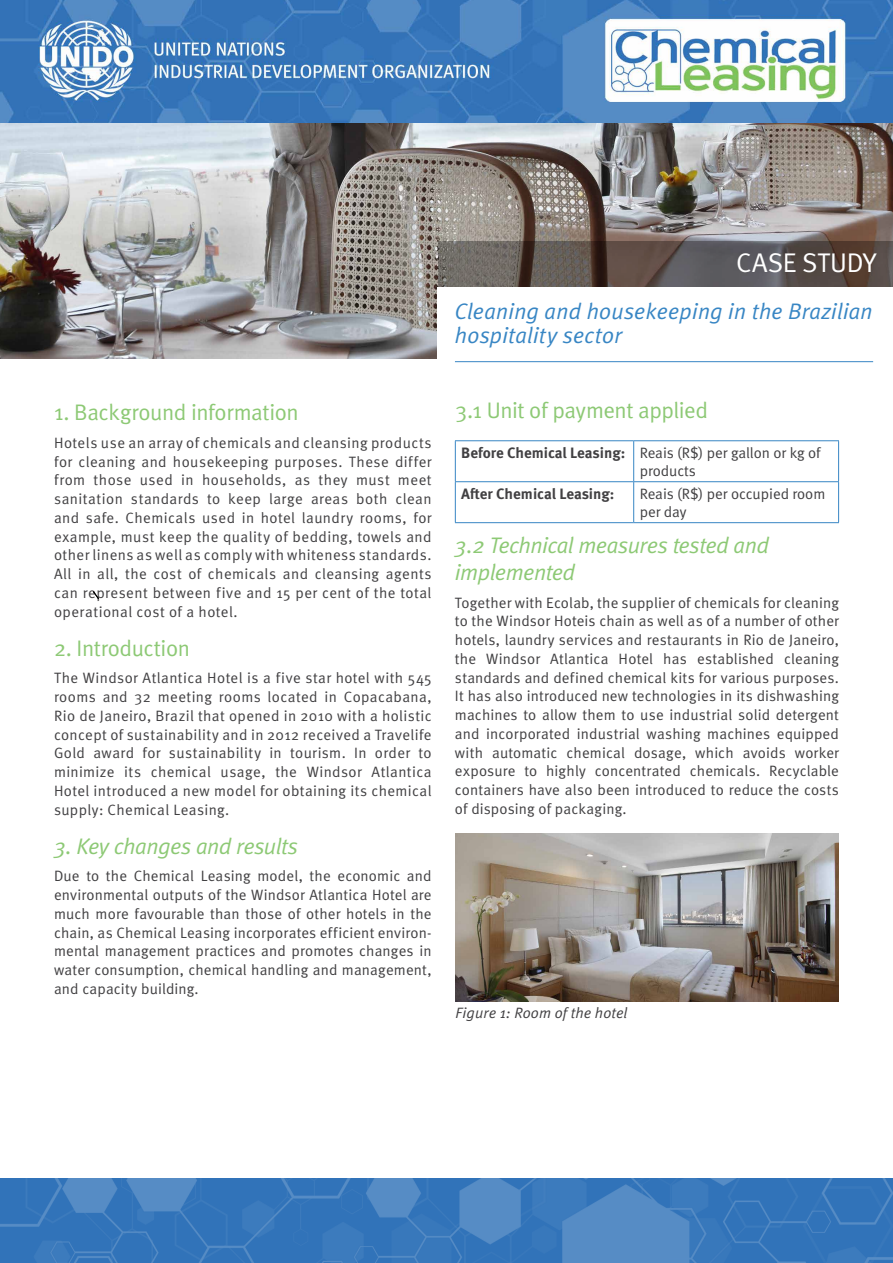
<style>
.page{position:relative;width:893px;height:1263px;background:#fff}
.page>*{position:absolute;margin:0;border:0;box-sizing:border-box;transform-origin:0 0}
.t1{font:27px "Meta Normal";color:#fff}
.t2{font:italic 22.5px/27px "Meta Normal";letter-spacing:-.025em;color:#8dc975}
.t3{font:22.5px "Meta Normal";letter-spacing:-.02em;color:#8dc975}
.t4{font:italic 22.5px/24px "Meta Plus";letter-spacing:.01em;color:#3886c4}
.t5{font:15px/18.8px "Meta Normal";letter-spacing:.015em;color:#414042;text-align:justify}
.t6{font:italic 15px "Meta Normal";letter-spacing:.01em;color:#414042}
.t7{font:700 15px "Meta OT";color:#414042}
.s1{font-family:"Meta OT";font-weight:700}
</style>
<div class="page">
<img style="left:0;top:0;width:893px;height:358px">
<svg style="left:438px;top:241px;width:455px;height:46px;background:#5d5451"></svg>
<div style="left:438px;top:287px;width:455px;height:91px;background:#fff"></div>
<hr style="left:455px;top:361px;width:418px;height:1px;background:#3886c4">
<img style="left:0;top:1179px;width:893px;height:84px">
<hr style="left:455px;top:440px;width:179px;height:1px;background:#3886c4">
<hr style="left:455px;top:441px;width:1px;height:40px;background:#3886c4">
<hr style="left:634px;top:440px;width:205px;height:1px;background:#3886c4">
<hr style="left:633px;top:441px;width:1px;height:40px;background:#3886c4">
<hr style="left:838px;top:441px;width:1px;height:40px;background:#3886c4">
<hr style="left:455px;top:481px;width:179px;height:1px;background:#3886c4">
<hr style="left:455px;top:482px;width:1px;height:40px;background:#3886c4">
<hr style="left:634px;top:481px;width:205px;height:1px;background:#3886c4">
<hr style="left:633px;top:482px;width:1px;height:40px;background:#3886c4">
<hr style="left:838px;top:482px;width:1px;height:40px;background:#3886c4">
<hr style="left:455px;top:522px;width:179px;height:1px;background:#3886c4">
<hr style="left:634px;top:522px;width:205px;height:1px;background:#3886c4">
<svg style="left:93px;top:591px;width:6px;height:8px"></svg>
<img style="left:455px;top:833px;width:384px;height:168px">
<h2 class="t3" style="left:54px;top:399px;width:246px">1. Background information</h2>
<p class="t5" style="left:54px;top:433px;width:379px">Hotels use an array of chemicals and cleansing products for cleaning and housekeeping purposes. These differ from those used in households, as they must meet sanitation standards to keep large areas both clean and safe. Chemicals used in hotel laundry rooms, for example, must keep the quality of bedding, towels and other linens as well as comply with whiteness standards.<br>All in all, the cost of chemicals and cleansing agents can represent between five and 15 per cent of the total operational cost of a hotel.</p>
<h2 class="t3" style="left:54px;top:635px;width:138px">2. Introduction</h2>
<p class="t5" style="left:54px;top:669px;width:379px">The Windsor Atlantica Hotel is a five star hotel with 545 rooms and 32 meeting rooms located in Copacabana, Rio de Janeiro, Brazil that opened in 2010 with a holistic concept of sustainability and in 2012 received a Travelife Gold award for sustainability in tourism. In order to minimize its chemical usage, the Windsor Atlantica Hotel introduced a new model for obtaining its chemical supply: Chemical Leasing.</p>
<h2 class="t2" style="left:54px;top:832px;width:246px">3. Key changes and results</h2>
<p class="t5" style="left:54px;top:867px;width:379px">Due to the Chemical Leasing model, the economic and environmental outputs of the Windsor Atlantica Hotel are much more favourable than those of other hotels in the chain, as Chemical Leasing incorporates efficient environ&shy;mental management practices and promotes changes in water consumption, chemical handling and management, and capacity building.</p>
<h1 class="t1" style="left:736px;top:247px;width:142px">Case STUDY</h1>
<h2 class="t4" style="left:455px;top:299px;width:419px">Cleaning and housekeeping in the Brazilian hospitality sector</h2>
<h2 class="t3" style="left:455px;top:397px;width:254px">3.1 Unit of payment applied</h2>
<p class="t5" style="left:640px;top:443px;width:182px;line-height:18px;text-indent:-178px"><span class="s1">Before Chemical Leasing:</span> Reais (R$) per gallon or kg of products</p>
<p class="t7" style="left:461px;top:484px;width:155px">After Chemical Leasing:</p>
<p class="t5" style="left:640px;top:484px;width:187px;line-height:18px">Reais (R$) per occupied room per day</p>
<h2 class="t2" style="left:455px;top:531px;width:316px">3.2 Technical measures tested and implemented</h2>
<p class="t5" style="left:455px;top:593px;width:386px">Together with Ecolab, the supplier of chemicals for cleaning to the Windsor Hoteis chain as well as of a number of other hotels, laundry services and restaurants in Rio de Janeiro, the Windsor Atlantica Hotel has established cleaning standards and defined chemical kits for various purposes.<br>It has also introduced new technologies in its dishwashing machines to allow them to use industrial solid detergent and incorporated industrial washing machines equipped with automatic chemical dosage, which avoids worker exposure to highly concentrated chemicals. Recyclable containers have also been introduced to reduce the costs of disposing of packaging.</p>
<p class="t6" style="left:455px;top:1004px;width:174px">Figure 1: Room of the hotel</p>
</div>
